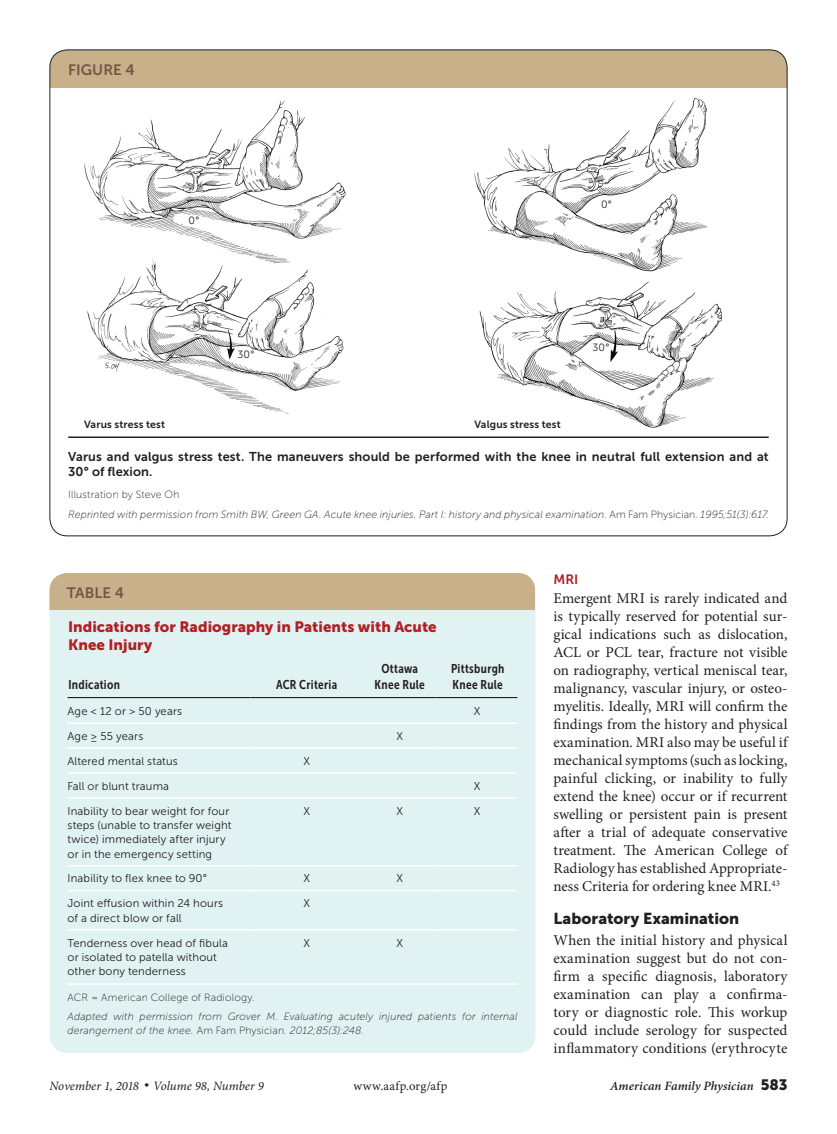
<style>
.page{position:relative;width:837px;height:1134px;background:#fff}
.page>*{position:absolute;margin:0;border:0;box-sizing:border-box;transform-origin:0 0}
.head1{font:15.75px "Museo Sans 900";color:#231f20}
.body_noindent{font:15px/18px "Minion Pro";color:#231f20;text-align:justify}
.table_title{font:15px/18px "Museo Sans 900";letter-spacing:.005em;color:#b11f23}
.figure{font:15px "Museo Sans 700";letter-spacing:.005em;color:#745844}
.table{font:15px "Museo Sans 700";color:#745844}
.head2{font:13.5px "Museo Sans 700";color:#b11f23}
.fig_legend{font:12.75px/15px "Museo Sans 700";letter-spacing:.01em;color:#231f20}
.table_head1{font:12.75px/15.3px "Museo Sans Cond 700";letter-spacing:.025em;color:#231f20;text-align:center}
.t1{font:italic 12.75px "Minion Pro";color:#231f20}
.t2{font:italic 600 12.75px "Minion Pro";letter-spacing:.005em;color:#231f20}
.table_head_last_colu{font:12.75px/15.3px "Museo Sans Cond 700";letter-spacing:.025em;color:#231f20}
.t3{font:12.75px "Minion Pro";letter-spacing:.03em;color:#231f20}
.table_data{font:11.25px/14.2px "Museo Sans 300";letter-spacing:.015em;color:#231f20}
.table_fig_note{font:italic 10.5px/13.5px "Museo Sans 100";letter-spacing:.015em;color:#231f20}
.table_fig_note-2{font:10.5px "Museo Sans 100";letter-spacing:.02em;color:#231f20}
.fig_text{font:10.5px "Museo Sans 700";letter-spacing:.015em;color:#231f20}
.fig_text-2{font:10.5px "Museo Sans 300";color:#231f20}
.s1{font-style:normal}
.s2{font-family:"Museo Sans 900";font-weight:400;font-style:normal;font-size:15px}
</style>
<div class="page">
<div style="left:50px;top:573px;width:486px;height:480px;background:#e1f2f2;border-radius:18px"></div>
<hr style="left:68px;top:697px;width:182px;height:1px;background:#231f20">
<hr style="left:250px;top:697px;width:113px;height:1px;background:#231f20">
<hr style="left:363px;top:697px;width:73px;height:1px;background:#231f20">
<hr style="left:436px;top:697px;width:82px;height:1px;background:#231f20">
<hr style="left:68px;top:983px;width:182px;height:2px;background:#fff">
<hr style="left:250px;top:983px;width:113px;height:2px;background:#fff">
<hr style="left:363px;top:983px;width:73px;height:2px;background:#fff">
<hr style="left:436px;top:983px;width:82px;height:2px;background:#fff">
<hr style="left:68px;top:723px;width:182px;height:1px;background:#fff">
<hr style="left:250px;top:723px;width:113px;height:1px;background:#fff">
<hr style="left:363px;top:723px;width:73px;height:1px;background:#fff">
<hr style="left:436px;top:723px;width:82px;height:1px;background:#fff">
<hr style="left:68px;top:747px;width:182px;height:2px;background:#fff">
<hr style="left:250px;top:747px;width:113px;height:2px;background:#fff">
<hr style="left:363px;top:747px;width:73px;height:2px;background:#fff">
<hr style="left:436px;top:747px;width:82px;height:2px;background:#fff">
<hr style="left:68px;top:772px;width:182px;height:2px;background:#fff">
<hr style="left:250px;top:772px;width:113px;height:2px;background:#fff">
<hr style="left:363px;top:772px;width:73px;height:2px;background:#fff">
<hr style="left:436px;top:772px;width:82px;height:2px;background:#fff">
<hr style="left:68px;top:797px;width:182px;height:2px;background:#fff">
<hr style="left:250px;top:797px;width:113px;height:2px;background:#fff">
<hr style="left:363px;top:797px;width:73px;height:2px;background:#fff">
<hr style="left:436px;top:797px;width:82px;height:2px;background:#fff">
<hr style="left:68px;top:865px;width:182px;height:2px;background:#fff">
<hr style="left:250px;top:865px;width:113px;height:2px;background:#fff">
<hr style="left:363px;top:865px;width:73px;height:2px;background:#fff">
<hr style="left:436px;top:865px;width:82px;height:2px;background:#fff">
<hr style="left:68px;top:890px;width:182px;height:1px;background:#fff">
<hr style="left:250px;top:890px;width:113px;height:1px;background:#fff">
<hr style="left:363px;top:890px;width:73px;height:1px;background:#fff">
<hr style="left:436px;top:890px;width:82px;height:1px;background:#fff">
<hr style="left:68px;top:929px;width:182px;height:2px;background:#fff">
<hr style="left:250px;top:929px;width:113px;height:2px;background:#fff">
<hr style="left:363px;top:929px;width:73px;height:2px;background:#fff">
<hr style="left:436px;top:929px;width:82px;height:2px;background:#fff">
<div style="left:50px;top:573px;width:486px;height:37px;background:#c8b08b"></div>
<div style="left:50px;top:50px;width:737px;height:38px;background:#c8b08b"></div>
<hr style="left:68px;top:436px;width:701px;height:2px;background:#231f20">
<img style="left:474px;top:98px;width:249px;height:330px">
<img style="left:84px;top:100px;width:262px;height:314px">
<p class="figure" style="left:68px;top:61px;width:68px">FIGURE 4</p>
<p class="fig_text-2" style="left:189px;top:215px;width:12px">0°</p>
<p class="fig_text-2" style="left:601px;top:199px;width:12px">0°</p>
<p class="fig_text-2" style="left:238px;top:349px;width:18px">30°</p>
<p class="fig_text" style="left:84px;top:418px;width:82px">Varus stress test</p>
<p class="fig_text" style="left:474px;top:418px;width:88px">Valgus stress test</p>
<p class="fig_text-2" style="left:593px;top:341px;width:18px">30°</p>
<p class="fig_legend" style="left:68px;top:449px;width:702px">Varus and valgus stress test. The maneuvers should be performed with the knee in neutral full extension and at<br>30° of flexion.</p>
<p class="table_fig_note-2" style="left:68px;top:489px;width:113px">Illustration by Steve Oh</p>
<p class="table_fig_note" style="left:68px;top:507px;width:702px">Reprinted with permission from Smith BW, Green GA. Acute knee injuries. Part I: history and physical examination. <span class="s1">Am Fam Physician</span>. 1995;51(3):617<span class="s1">.</span></p>
<p class="table" style="left:67px;top:584px;width:59px">TABLE 4</p>
<p class="table_title" style="left:68px;top:618px;width:370px">Indications for Radiography in Patients with Acute<br>Knee Injury</p>
<p class="table_head1" style="left:68px;top:677px;width:53px">Indication</p>
<p class="table_head1" style="left:276px;top:677px;width:63px">ACR Criteria</p>
<p class="table_head1" style="left:375px;top:661px;width:52px">Ottawa<br>Knee Rule</p>
<p class="table_head_last_colu" style="left:451px;top:661px;width:55px">Pittsburgh<br>Knee Rule</p>
<p class="table_data" style="left:68px;top:704px;width:116px">Age &lt; 12 or &gt; 50 years</p>
<p class="table_data" style="left:474px;top:704px;width:8px">X</p>
<p class="table_data" style="left:68px;top:729px;width:77px">Age ≥ 55 years</p>
<p class="table_data" style="left:396px;top:729px;width:8px">X</p>
<p class="table_data" style="left:68px;top:754px;width:112px">Altered mental status</p>
<p class="table_data" style="left:303px;top:754px;width:8px">X</p>
<p class="table_data" style="left:68px;top:779px;width:103px">Fall or blunt trauma</p>
<p class="table_data" style="left:474px;top:779px;width:8px">X</p>
<p class="table_data" style="left:68px;top:804px;width:166px">Inability to bear weight for four steps (unable to transfer weight twice) immediately after injury or in the emergency setting</p>
<p class="table_data" style="left:303px;top:804px;width:8px">X</p>
<p class="table_data" style="left:396px;top:804px;width:8px">X</p>
<p class="table_data" style="left:474px;top:804px;width:8px">X</p>
<p class="table_data" style="left:68px;top:872px;width:141px">Inability to flex knee to 90°</p>
<p class="table_data" style="left:303px;top:872px;width:8px">X</p>
<p class="table_data" style="left:396px;top:872px;width:8px">X</p>
<p class="table_data" style="left:68px;top:896px;width:157px">Joint effusion within 24 hours of a direct blow or fall</p>
<p class="table_data" style="left:303px;top:896px;width:8px">X</p>
<p class="table_data" style="left:68px;top:936px;width:162px">Tenderness over head of fibula or isolated to patella without other bony tenderness</p>
<p class="table_data" style="left:303px;top:936px;width:8px">X</p>
<p class="table_data" style="left:396px;top:936px;width:8px">X</p>
<p class="table_fig_note-2" style="left:68px;top:992px;width:189px">ACR = American College of Radiology.</p>
<p class="table_fig_note" style="left:68px;top:1010px;width:451px">Adapted with permission from Grover M. Evaluating acutely injured patients for internal derangement of the knee. <span class="s1">Am Fam Physician</span>. 2012;85(3):248.</p>
<p class="head2" style="left:554px;top:571px;width:26px">MRI</p>
<p class="body_noindent" style="left:554px;top:589px;width:236px">Emergent MRI is rarely indicated and is typically reserved for potential sur&shy;gical indications such as dislocation, ACL or PCL tear, fracture not visible on radiography, vertical meniscal tear, malignancy, vascular injury, or osteo&shy;myelitis. Ideally, MRI will confirm the findings from the history and physical examination. MRI also may be useful if mechanical symptoms (such as locking, painful clicking, or inability to fully extend the knee) occur or if recurrent swelling or persistent pain is present after a trial of adequate conservative treatment. The American College of Radiology has established Appropriate&shy;ness Criteria for ordering knee MRI.<sup>43</sup></p>
<p class="head1" style="left:554px;top:910px;width:187px">Laboratory Examination</p>
<p class="body_noindent" style="left:554px;top:931px;width:236px">When the initial history and physical examination suggest but do not con&shy;firm a specific diagnosis, laboratory examination can play a confirma&shy;tory or diagnostic role. This workup could include serology for suspected inflammatory conditions (erythrocyte</p>
<p class="t1" style="left:50px;top:1078px;width:216px">November 1, 2018 ◆ Volume 98, Number 9</p>
<p class="t3" style="left:353px;top:1078px;width:96px">www.aafp.org/afp</p>
<p class="t2" style="left:610px;top:1077px;width:179px">American Family Physician <span class="s2">583</span></p>
</div>
